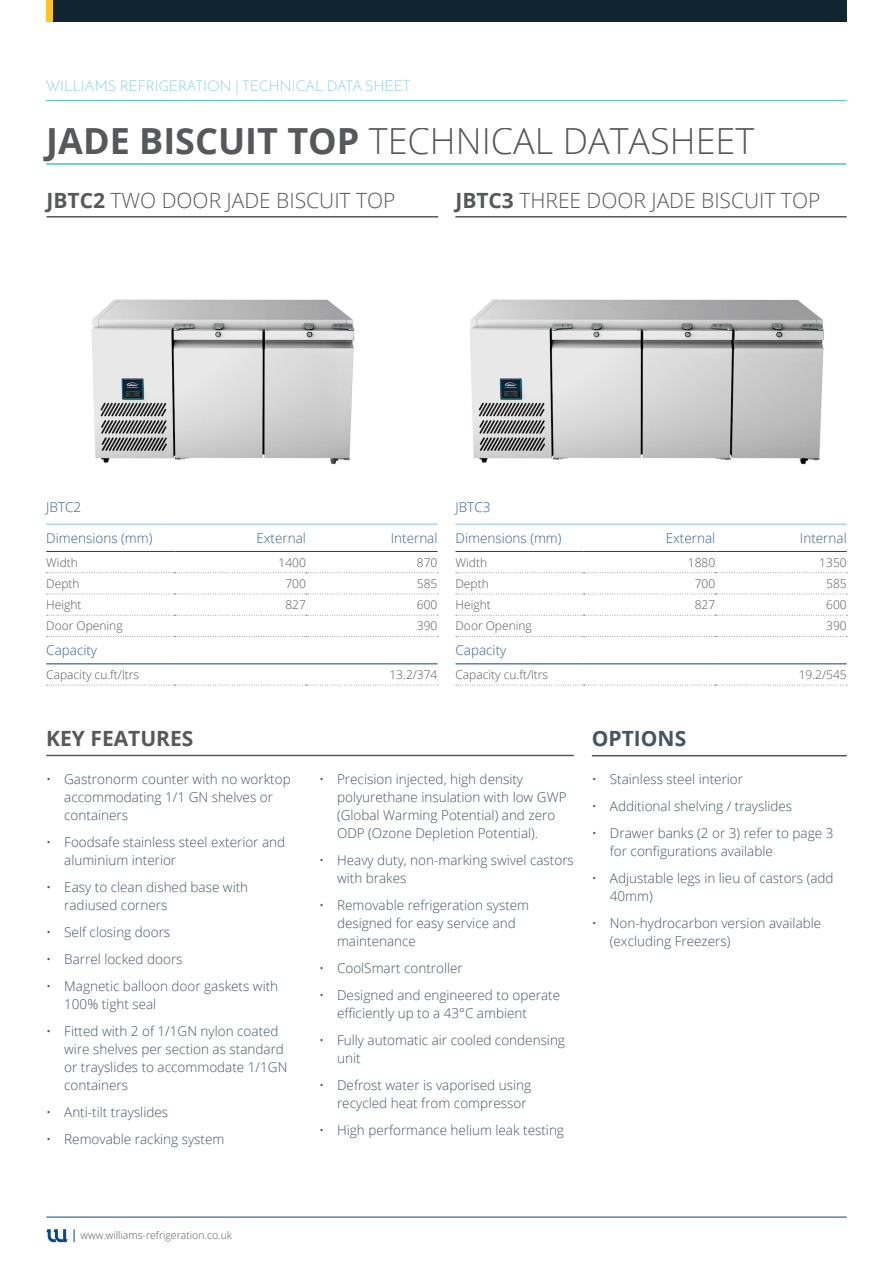
<style>
.page{position:relative;width:893px;height:1263px;background:#fff}
.page>*{position:absolute;margin:0;border:0;box-sizing:border-box;transform-origin:0 0}
.t1{font:300 36px "Open Sans";color:#57585a}
.t2{font:300 21px "Open Sans";color:#57585a}
.t3{font:700 21px "Open Sans";color:#57585a}
.t4{font:700 21px "Open Sans";color:#435561}
.t5{font:300 15px "Josefin Sans";color:#6fcde3}
.t6{font:300 13.5px/18px "Open Sans";color:#435561}
.Table-H4-Light{font:300 13.5px "Open Sans";color:#365fa0}
.Table-H4-LightRight{font:300 13.5px "Open Sans";color:#365fa0}
.TableBody_Data{font:300 12px "Open Sans";color:#57585a}
.Table_Body_Right{font:300 12px "Open Sans";color:#57585a}
.t7{font:300 10.5px "Open Sans";color:#57585a}
.s1{font-weight:700}
</style>
<div class="page">
<hr style="left:46px;top:755px;width:528px;height:1px;background:#57585a">
<hr style="left:592px;top:755px;width:255px;height:1px;background:#435561">
<hr style="left:46px;top:216px;width:392px;height:2px;background:#57585a">
<hr style="left:455px;top:216px;width:392px;height:2px;background:#57585a">
<hr style="left:46px;top:163px;width:800px;height:2px;background:#42c3dc">
<hr style="left:46px;top:100px;width:801px;height:1px;background:#42c3dc">
<div style="left:53px;top:0;width:794px;height:21px;background:#112530"></div>
<div style="left:47px;top:0;width:6px;height:21px;background:#fec422"></div>
<svg style="left:47px;top:572px;width:391px;height:1px"></svg>
<svg style="left:47px;top:594px;width:391px;height:1px"></svg>
<svg style="left:47px;top:615px;width:391px;height:1px"></svg>
<svg style="left:47px;top:685px;width:391px;height:1px"></svg>
<svg style="left:47px;top:636px;width:391px;height:1px"></svg>
<hr style="left:46px;top:663px;width:128px;height:1px;background:#014990">
<hr style="left:174px;top:663px;width:132px;height:1px;background:#014990">
<hr style="left:306px;top:663px;width:131px;height:1px;background:#014990">
<hr style="left:46px;top:551px;width:128px;height:1px;background:#014990">
<hr style="left:174px;top:551px;width:132px;height:1px;background:#014990">
<hr style="left:306px;top:551px;width:131px;height:1px;background:#014990">
<hr style="left:46px;top:524px;width:128px;height:1px;background:#6fcde3">
<hr style="left:174px;top:524px;width:132px;height:1px;background:#6fcde3">
<hr style="left:306px;top:524px;width:131px;height:1px;background:#6fcde3">
<svg style="left:456px;top:572px;width:391px;height:1px"></svg>
<svg style="left:456px;top:594px;width:391px;height:1px"></svg>
<svg style="left:456px;top:615px;width:391px;height:1px"></svg>
<svg style="left:456px;top:685px;width:391px;height:1px"></svg>
<svg style="left:456px;top:636px;width:391px;height:1px"></svg>
<hr style="left:455px;top:663px;width:129px;height:1px;background:#014990">
<hr style="left:584px;top:663px;width:131px;height:1px;background:#014990">
<hr style="left:715px;top:663px;width:132px;height:1px;background:#014990">
<hr style="left:455px;top:551px;width:129px;height:1px;background:#014990">
<hr style="left:584px;top:551px;width:131px;height:1px;background:#014990">
<hr style="left:715px;top:551px;width:132px;height:1px;background:#014990">
<hr style="left:455px;top:524px;width:129px;height:1px;background:#6fcde3">
<hr style="left:584px;top:524px;width:131px;height:1px;background:#6fcde3">
<hr style="left:715px;top:524px;width:132px;height:1px;background:#6fcde3">
<img style="left:470px;top:299px;width:354px;height:166px">
<img style="left:91px;top:299px;width:264px;height:166px">
<hr style="left:46px;top:1217px;width:801px;height:1px;background:#014990">
<svg style="left:46px;top:1229px;width:22px;height:13px"></svg>
<svg style="left:74px;top:1229px;width:1px;height:13px"></svg>
<p class="t5" style="left:46px;top:77px;width:366px">WILLIAMS REFRIGERATION | TECHNICAL DATA SHEET</p>
<h1 class="t1" style="left:46px;top:117px;width:709px"><span class="s1">JADE BISCUIT TOP</span> TECHNICAL DATASHEET</h1>
<h4 class="t2" style="left:46px;top:186px;width:350px"><span class="s1">JBTC2</span> TWO DOOR JADE BISCUIT TOP</h4>
<h4 class="t2" style="left:455px;top:186px;width:366px"><span class="s1">JBTC3</span> THREE DOOR JADE BISCUIT TOP</h4>
<p class="Table-H4-Light" style="left:46px;top:498px;width:36px">JBTC2</p>
<p class="Table-H4-Light" style="left:46px;top:529px;width:108px">Dimensions (mm)</p>
<p class="Table-H4-LightRight" style="left:256px;top:529px;width:51px">External</p>
<p class="Table-H4-LightRight" style="left:391px;top:529px;width:48px">Internal</p>
<p class="TableBody_Data" style="left:46px;top:554px;width:33px">Width</p>
<p class="Table_Body_Right" style="left:279px;top:554px;width:29px">1400</p>
<p class="Table_Body_Right" style="left:417px;top:554px;width:22px">870</p>
<p class="TableBody_Data" style="left:46px;top:575px;width:35px">Depth</p>
<p class="Table_Body_Right" style="left:285px;top:575px;width:22px">700</p>
<p class="Table_Body_Right" style="left:417px;top:575px;width:22px">585</p>
<p class="TableBody_Data" style="left:46px;top:597px;width:37px">Height</p>
<p class="Table_Body_Right" style="left:285px;top:597px;width:22px">827</p>
<p class="Table_Body_Right" style="left:417px;top:597px;width:22px">600</p>
<p class="TableBody_Data" style="left:46px;top:618px;width:78px">Door Opening</p>
<p class="Table_Body_Right" style="left:417px;top:618px;width:22px">390</p>
<p class="Table-H4-Light" style="left:46px;top:641px;width:52px">Capacity</p>
<p class="TableBody_Data" style="left:46px;top:666px;width:94px">Capacity cu.ft/ltrs</p>
<p class="Table_Body_Right" style="left:389px;top:666px;width:50px">13.2/374</p>
<p class="Table-H4-Light" style="left:455px;top:498px;width:36px">JBTC3</p>
<p class="Table-H4-Light" style="left:455px;top:529px;width:108px">Dimensions (mm)</p>
<p class="Table-H4-LightRight" style="left:666px;top:529px;width:51px">External</p>
<p class="Table-H4-LightRight" style="left:800px;top:529px;width:48px">Internal</p>
<p class="TableBody_Data" style="left:455px;top:554px;width:33px">Width</p>
<p class="Table_Body_Right" style="left:688px;top:554px;width:29px">1880</p>
<p class="Table_Body_Right" style="left:819px;top:554px;width:29px">1350</p>
<p class="TableBody_Data" style="left:455px;top:575px;width:35px">Depth</p>
<p class="Table_Body_Right" style="left:695px;top:575px;width:22px">700</p>
<p class="Table_Body_Right" style="left:826px;top:575px;width:22px">585</p>
<p class="TableBody_Data" style="left:455px;top:597px;width:37px">Height</p>
<p class="Table_Body_Right" style="left:695px;top:597px;width:22px">827</p>
<p class="Table_Body_Right" style="left:826px;top:597px;width:22px">600</p>
<p class="TableBody_Data" style="left:455px;top:618px;width:78px">Door Opening</p>
<p class="Table_Body_Right" style="left:826px;top:618px;width:22px">390</p>
<p class="Table-H4-Light" style="left:455px;top:641px;width:52px">Capacity</p>
<p class="TableBody_Data" style="left:455px;top:666px;width:94px">Capacity cu.ft/ltrs</p>
<p class="Table_Body_Right" style="left:799px;top:666px;width:50px">19.2/545</p>
<h4 class="t3" style="left:46px;top:724px;width:149px">KEY FEATURES</h4>
<p class="t6" style="left:64px;top:770px;width:228px;text-indent:-18px">• Gastronorm counter with no worktop accommodating 1/1 GN shelves or containers</p>
<p class="t6" style="left:64px;top:833px;width:222px;text-indent:-18px">• Foodsafe stainless steel exterior and aluminium interior</p>
<p class="t6" style="left:64px;top:878px;width:186px;text-indent:-18px">• Easy to clean dished base with radiused corners</p>
<p class="t6" style="left:46px;top:923px;width:126px">• Self closing doors</p>
<p class="t6" style="left:46px;top:950px;width:138px">• Barrel locked doors</p>
<p class="t6" style="left:64px;top:977px;width:216px;text-indent:-18px">• Magnetic balloon door gaskets with<br>100% tight seal</p>
<p class="t6" style="left:64px;top:1022px;width:225px;text-indent:-18px">• Fitted with 2 of 1/1GN nylon coated wire shelves per section as standard or trayslides to accommodate 1/1GN containers</p>
<p class="t6" style="left:46px;top:1103px;width:123px">• Anti-tilt trayslides</p>
<p class="t6" style="left:46px;top:1130px;width:180px">• Removable racking system</p>
<p class="t6" style="left:337px;top:770px;width:231px;text-indent:-18px">• Precision injected, high density polyurethane insulation with low GWP (Global Warming Potential) and zero ODP (Ozone Depletion Potential).</p>
<p class="t6" style="left:337px;top:851px;width:238px;text-indent:-18px">• Heavy duty, non-marking swivel castors with brakes</p>
<p class="t6" style="left:337px;top:896px;width:194px;text-indent:-18px">• Removable refrigeration system designed for easy service and maintenance</p>
<p class="t6" style="left:319px;top:959px;width:145px">• CoolSmart controller</p>
<p class="t6" style="left:337px;top:986px;width:225px;text-indent:-18px">• Designed and engineered to operate efficiently up to a 43°C ambient</p>
<p class="t6" style="left:337px;top:1031px;width:229px;text-indent:-18px">• Fully automatic air cooled condensing unit</p>
<p class="t6" style="left:337px;top:1076px;width:196px;text-indent:-18px">• Defrost water is vaporised using recycled heat from compressor</p>
<p class="t6" style="left:319px;top:1121px;width:246px">• High performance helium leak testing</p>
<h4 class="t4" style="left:592px;top:724px;width:96px">OPTIONS</h4>
<p class="t6" style="left:592px;top:770px;width:153px">• Stainless steel interior</p>
<p class="t6" style="left:592px;top:797px;width:202px">• Additional shelving / trayslides</p>
<p class="t6" style="left:610px;top:824px;width:225px;text-indent:-18px">• Drawer banks (2 or 3) refer to page 3 for configurations available</p>
<p class="t6" style="left:610px;top:869px;width:225px;text-indent:-18px">• Adjustable legs in lieu of castors (add<br>40mm)</p>
<p class="t6" style="left:610px;top:914px;width:213px;text-indent:-18px">• Non-hydrocarbon version available (excluding Freezers)</p>
<p class="t7" style="left:81px;top:1228px;width:153px">www.williams-refrigeration.co.uk</p>
</div>
